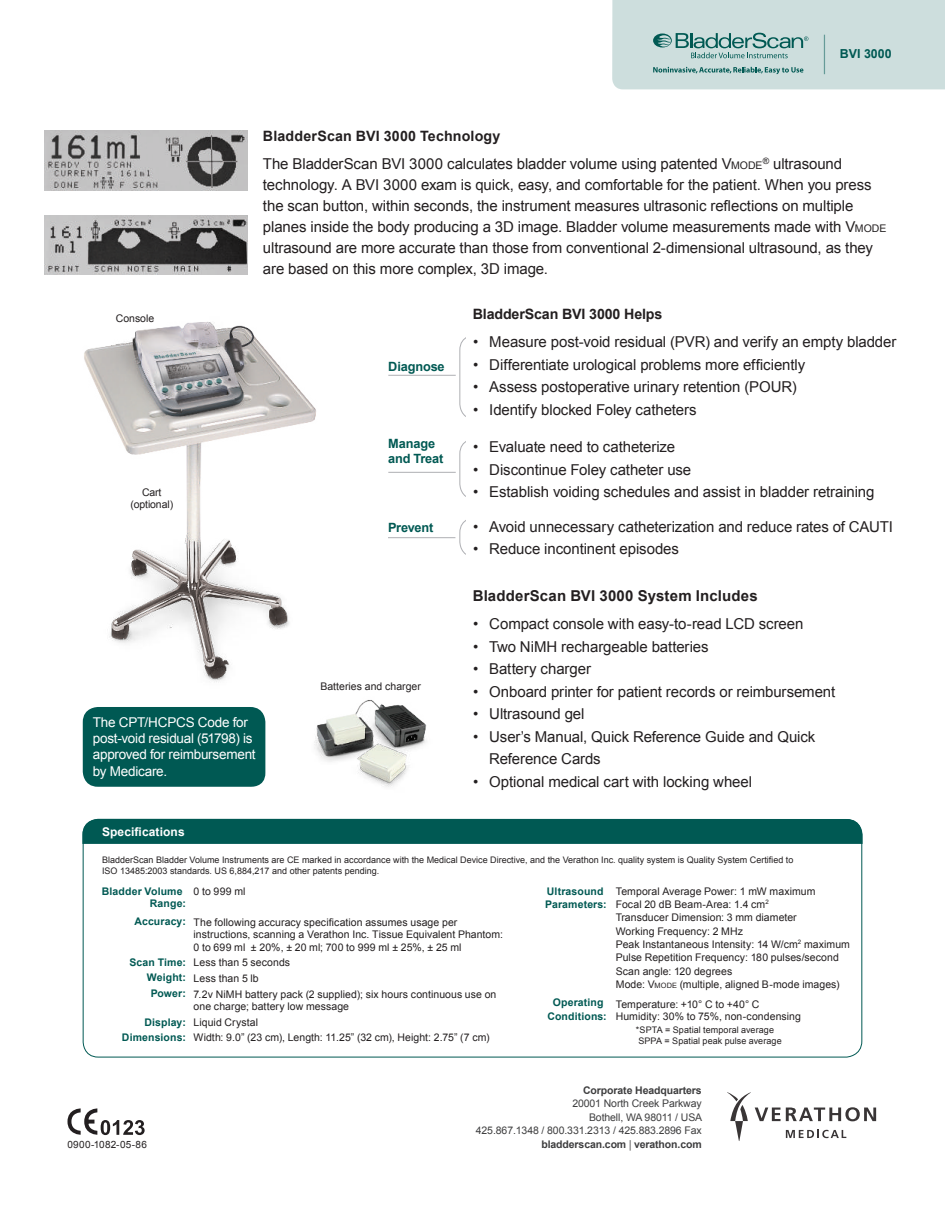
<style>
.page{position:relative;width:945px;height:1215px;background:#fff}
.page>*{position:absolute;margin:0;border:0;box-sizing:border-box;transform-origin:0 0}
.t1{font:15px/21px "Arial";letter-spacing:-.005em;color:#231f20}
.t2{font:700 15px "Arial";letter-spacing:.01em;color:#231f20}
.t3{font:700 14.25px "Arial";letter-spacing:.01em;color:#231f20}
.t4{font:700 14.25px "Arial";letter-spacing:-.01em;color:#231f20}
.t5{font:13.5px/16.2px "Arial";letter-spacing:-.02em;color:#fff}
.t6{font:700 12.75px/15.3px "Arial";letter-spacing:-.01em;color:#005953}
.t7{font:700 12.45px "Arial";color:#005953}
.t8{font:700 12px "Arial";letter-spacing:.01em;color:#fff}
.t9{font:10.5px/13.4px "Arial";letter-spacing:.005em;color:#231f20}
.t10{font:700 10.5px/15.6px "Arial";letter-spacing:.01em;color:#005953}
.t11{font:10.5px/13.5px "Arial";letter-spacing:-.01em;color:#3e3e3f;text-align:right}
.t12{font:700 10.5px "Arial";letter-spacing:-.01em;color:#3e3e3f}
.t13{font:10.05px "Arial";letter-spacing:.025em;color:#231f20}
.t14{font:9px/10.8px "Arial";color:#231f20}
.s1{font-size:10.5px}
.s2{font-size:7.35px}
.s3{font-weight:700}
.s4{font-family:"Frutiger LT Std";font-weight:300}
</style>
<div class="page">
<img style="left:82px;top:322px;width:332px;height:405px">
<svg style="left:67px;top:1108px;width:78px;height:28px"></svg>
<img style="left:45px;top:215px;width:203px;height:59px">
<img style="left:45px;top:131px;width:203px;height:59px">
<div style="left:82px;top:819px;width:781px;height:25px;background:#005953"></div>
<div style="left:83px;top:707px;width:182px;height:80px;background:#005953"></div>
<svg style="left:727px;top:1092px;width:149px;height:49px"></svg>
<img style="left:303px;top:690px;width:124px;height:97px">
<svg style="left:612px;top:0;width:333px;height:89px;background:#c3d8d6"></svg>
<hr style="left:824px;top:35px;width:1px;height:39px;background:#005953">
<hr style="left:388px;top:375px;width:68px;height:1px;background:#aeafb3">
<hr style="left:388px;top:472px;width:68px;height:1px;background:#aeafb3">
<hr style="left:388px;top:537px;width:67px;height:1px;background:#aeafb3">
<svg style="left:459px;top:337px;width:7px;height:80px"></svg>
<svg style="left:459px;top:441px;width:7px;height:56px"></svg>
<svg style="left:459px;top:520px;width:7px;height:35px"></svg>
<p class="t7" style="left:840px;top:49px;width:53px">Bvi 3000</p>
<p class="t9" style="left:116px;top:312px;width:40px">Console</p>
<p class="t9" style="left:130px;top:486px;width:44px;line-height:12px;text-align:center">Cart (optional)</p>
<p class="t3" style="left:263px;top:131px;width:239px">BladderScan Bvi 3000 technology</p>
<p class="t1" style="left:263px;top:153px;width:625px">The BladderScan BVI 3000 calculates bladder volume using patented V<span class="s1">MODE</span><sup>®</sup> ultrasound technology. A BVI 3000 exam is quick, easy, and comfortable for the patient. When you press the scan button, within seconds, the instrument measures ultrasonic relections on multiple planes inside the body producing a 3D image. Bladder volume measurements made with V<span class="s1">MODE </span>ultrasound are more accurate than those from conventional 2-dimensional ultrasound, as they are based on this more complex, 3D image.</p>
<p class="t6" style="left:388px;top:359px;width:58px">Diagnose</p>
<p class="t6" style="left:388px;top:437px;width:57px">manage and Treat</p>
<p class="t6" style="left:388px;top:520px;width:47px">Prevent</p>
<p class="t4" style="left:473px;top:304px;width:191px">BladderScan BVI 3000 Helps</p>
<p class="t1" style="left:473px;top:332px;width:425px">• Measure post-void residual (PVR) and verify an empty bladder</p>
<p class="t1" style="left:473px;top:354px;width:334px">• Differentiate urological problems more eficiently</p>
<p class="t1" style="left:473px;top:377px;width:325px">• Assess postoperative urinary retention (POUR)</p>
<p class="t1" style="left:473px;top:399px;width:225px">• Identify blocked Foley catheters</p>
<p class="t1" style="left:473px;top:437px;width:204px">• Evaluate need to catheterize</p>
<p class="t1" style="left:473px;top:459px;width:220px">• Discontinue Foley catheter use</p>
<p class="t1" style="left:473px;top:482px;width:403px">• Establish voiding schedules and assist in bladder retraining</p>
<p class="t1" style="left:473px;top:516px;width:421px">• Avoid unnecessary catheterization and reduce rates of CAUTI</p>
<p class="t1" style="left:473px;top:538px;width:207px">• Reduce incontinent episodes</p>
<p class="t2" style="left:473px;top:585px;width:286px">BladderScan BVI 3000 System Includes</p>
<p class="t5" style="left:93px;top:714px;width:164px">The CPT/HCPCS Code for post-void residual (51798) is approved for reimbursement by Medicare.</p>
<p class="t9" style="left:320px;top:680px;width:102px">Batteries and charger</p>
<p class="t1" style="left:473px;top:614px;width:332px">• Compact console with easy-to-read LCD screen</p>
<p class="t1" style="left:473px;top:636px;width:237px">• Two NiMH rechargeable batteries</p>
<p class="t1" style="left:473px;top:659px;width:119px">• Battery charger</p>
<p class="t1" style="left:473px;top:681px;width:364px">• Onboard printer for patient records or reimbursement</p>
<p class="t1" style="left:473px;top:704px;width:113px">• Ultrasound gel</p>
<p class="t1" style="left:489px;top:725px;width:328px;line-height:22.5px;text-indent:-16px">• User’s Manual, Quick Reference Guide and Quick<br>Reference Cards</p>
<p class="t1" style="left:473px;top:771px;width:281px">• Optional medical cart with locking wheel</p>
<p class="t8" style="left:102px;top:824px;width:84px">Speciications</p>
<p class="t14" style="left:102px;top:855px;width:693px">BladderScan Bladder Volume Instruments are CE marked in accordance with the Medical Device Directive, and the Verathon Inc. quality system is Quality System Certiied to<br>ISO 13485:2003 standards. US 6,884,217 and other patents pending.</p>
<p class="t10" style="left:150px;top:885px;width:37px;line-height:12.6px;text-indent:-48px">Bladder Volume range:</p>
<p class="t10" style="left:135px;top:914px;width:53px">Accuracy:</p>
<p class="t10" style="left:129px;top:955px;width:58px;text-align:right">Scan Time:<br>Weight:<br>Power:</p>
<p class="t10" style="left:122px;top:1015px;width:65px;text-align:right">Display:<br>Dimensions:</p>
<p class="t9" style="left:194px;top:884px;width:53px">0 to 999 ml</p>
<p class="t9" style="left:194px;top:916px;width:311px;line-height:12.6px">The following accuracy speciication assumes usage per instructions, scanning a Verathon Inc. Tissue Equivalent Phantom:<br>0 to 699 ml ± 20%, ± 20 ml; 700 to 999 ml ± 25%, ± 25 ml</p>
<p class="t9" style="left:194px;top:955px;width:304px;line-height:15.6px">Less than 5 seconds<br>Less than 5 lb<br>7.2v NiMH battery pack (2 supplied); six hours continuous use on</p>
<p class="t9" style="left:194px;top:999px;width:297px;line-height:15.6px">one charge; battery low message<br>Liquid Crystal<br>Width: 9.0” (23 cm), Length: 11.25” (32 cm), Height: 2.75” (7 cm)</p>
<p class="t10" style="left:545px;top:885px;width:63px;line-height:13.5px">Ultrasound<br>Parameters:</p>
<p class="t10" style="left:547px;top:996px;width:61px;line-height:13.5px;text-align:center">Operating<br>Conditions:</p>
<p class="t9" style="left:616px;top:884px;width:236px">Temporal Average Power: 1 mW maximum<br>Focal 20 dB Beam-Area: 1.4 cm<sup>2<br></sup>Transducer Dimension: 3 mm diameter<br>Working Frequency: 2 MHz<br>Peak Instantaneous Intensity: 14 W/cm<sup>2</sup> maximum Pulse Repetition Frequency: 180 pulses/second Scan angle: 120 degrees<br>Mode: V<span class="s2">MODE</span> (multiple, aligned B-mode images)</p>
<p class="t9" style="left:616px;top:998px;width:187px;line-height:12px">Temperature: +10° C to +40° C<br>Humidity: 30% to 75%, non-condensing</p>
<p class="t14" style="left:636px;top:1025px;width:147px">*SPTA = Spatial temporal average<br>SPPA = Spatial peak pulse average</p>
<p class="t13" style="left:68px;top:1137px;width:81px">0900-1082-05-86</p>
<p class="t12" style="left:583px;top:1083px;width:120px">Corporate Headquarters</p>
<p class="t11" style="left:476px;top:1097px;width:228px">20001 North Creek Parkway<br>Bothell, WA 98011 / USA<br>425.867.1348 / 800.331.2313 / 425.883.2896 Fax <span class="s3">bladderscan.com</span> <span class="s4">|</span> <span class="s3">verathon.com</span></p>
</div>
